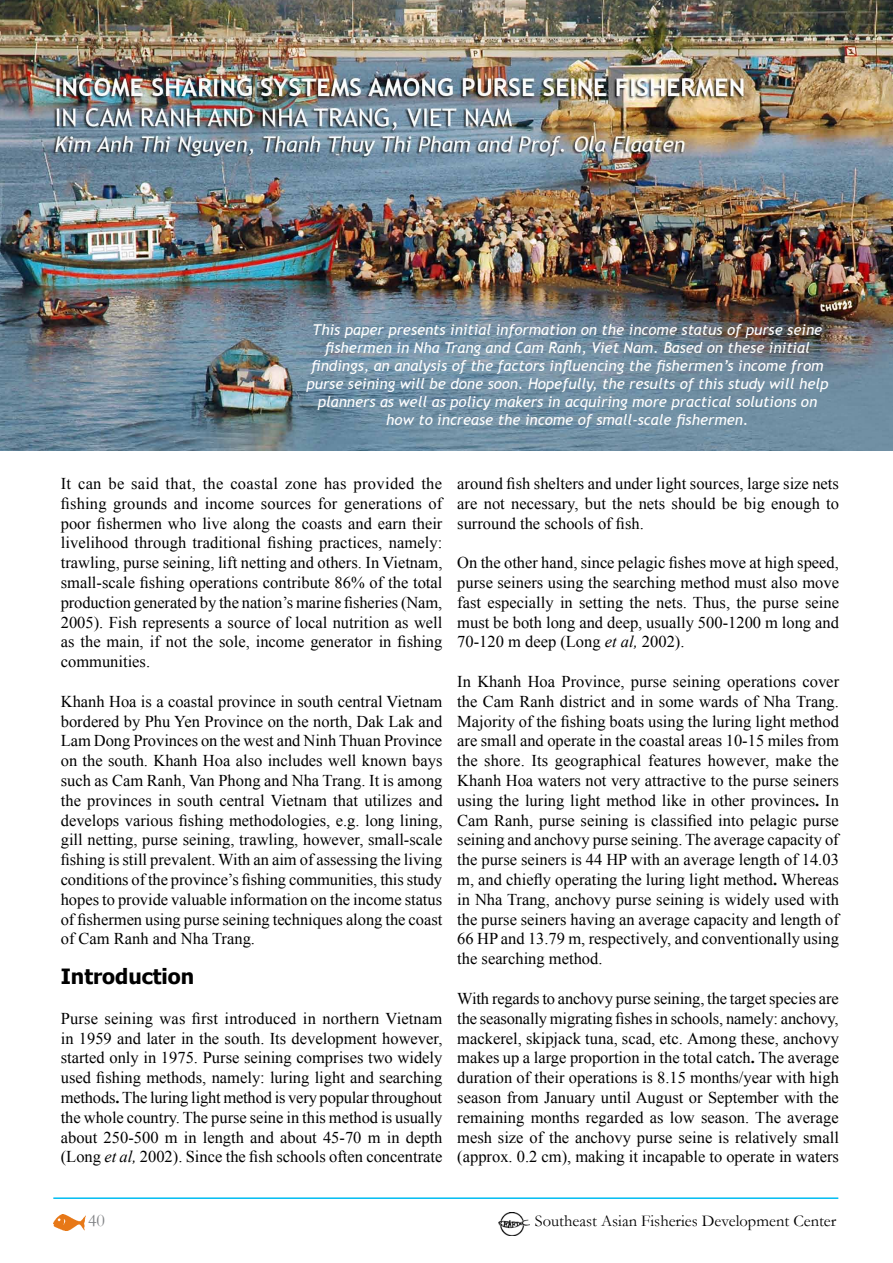
<style>
.page{position:relative;width:893px;height:1263px;background:#fff}
.page>*{position:absolute;margin:0;border:0;box-sizing:border-box;transform-origin:0 0}
.t1{font:700 21px "Tahoma";color:#000}
.t2{font:18px "Garamond";color:#808285}
.t3{font:16.5px/19.8px "Times New Roman";color:#000;text-align:justify}
.t4{font:16.5px "Garamond";color:#000}
.t5{font:italic 15px/18px "Trebuchet MS";color:#fff;text-align:center}
.s1{font-weight:700}
.s2{font-style:italic}
</style>
<div class="page">
<img style="left:53px;top:1214px;width:32px;height:16px">
<img style="left:499px;top:1213px;width:30px;height:22px">
<hr style="left:53px;top:1197px;width:785px;height:2px;background:#00bdf2">
<img style="left:0;top:0;width:893px;height:450px">
<p class="t5" style="left:306px;top:321px;width:524px">This paper presents initial information on the income status of purse seine fishermen in Nha Trang and Cam Ranh, Viet Nam. Based on these initial findings, an analysis of the factors influencing the fishermen’s income from purse seining will be done soon. Hopefully, the results of this study will help planners as well as policy makers in acquiring more practical solutions on how to increase the income of small-scale fishermen.</p>
<p class="t3" style="left:61px;top:473px;width:383px">It can be said that, the coastal zone has provided the fishing grounds and income sources for generations of poor fishermen who live along the coasts and earn their livelihood through traditional fishing practices, namely: trawling, purse seining, lift netting and others. In Vietnam, small-scale fishing operations contribute 86% of the total production generated by the nation’s marine fisheries (Nam, 2005). Fish represents a source of local nutrition as well as the main, if not the sole, income generator in fishing communities.</p>
<p class="t3" style="left:61px;top:691px;width:383px">Khanh Hoa is a coastal province in south central Vietnam bordered by Phu Yen Province on the north, Dak Lak and Lam Dong Provinces on the west and Ninh Thuan Province on the south. Khanh Hoa also includes well known bays such as Cam Ranh, Van Phong and Nha Trang. It is among the provinces in south central Vietnam that utilizes and develops various fishing methodologies, e.g. long lining, gill netting, purse seining, trawling, however, small-scale fishing is still prevalent. With an aim of assessing the living conditions of the province’s fishing communities, this study hopes to provide valuable information on the income status of fishermen using purse seining techniques along the coast of Cam Ranh and Nha Trang.</p>
<p class="t1" style="left:61px;top:962px;width:135px">Introduction</p>
<p class="t3" style="left:61px;top:1008px;width:383px">Purse seining was first introduced in northern Vietnam in 1959 and later in the south. Its development however, started only in 1975. Purse seining comprises two widely used fishing methods, namely: luring light and searching methods<span class="s1">.</span> The luring light method is very popular throughout the whole country. The purse seine in this method is usually about 250-500 m in length and about 45-70 m in depth (Long <span class="s2">et al,</span> 2002). Since the fish schools often concentrate</p>
<p class="t3" style="left:457px;top:473px;width:383px">around fish shelters and under light sources, large size nets are not necessary, but the nets should be big enough to surround the schools of fish.</p>
<p class="t3" style="left:457px;top:552px;width:383px">On the other hand, since pelagic fishes move at high speed, purse seiners using the searching method must also move fast especially in setting the nets. Thus, the purse seine must be both long and deep, usually 500-1200 m long and 70-120 m deep (Long <span class="s2">et al,</span> 2002).</p>
<p class="t3" style="left:457px;top:671px;width:383px">In Khanh Hoa Province, purse seining operations cover the Cam Ranh district and in some wards of Nha Trang.<br>Majority of the fishing boats using the luring light method are small and operate in the coastal areas 10-15 miles from the shore. Its geographical features however, make the Khanh Hoa waters not very attractive to the purse seiners using the luring light method like in other provinces<span class="s1">.</span> In Cam Ranh, purse seining is classified into pelagic purse seining and anchovy purse seining. The average capacity of the purse seiners is 44 HP with an average length of 14.03 m, and chiefly operating the luring light method<span class="s1">.</span> Whereas in Nha Trang, anchovy purse seining is widely used with the purse seiners having an average capacity and length of 66 HP and 13.79 m, respectively, and conventionally using the searching method.</p>
<p class="t3" style="left:457px;top:988px;width:383px">With regards to anchovy purse seining, the target species are the seasonally migrating fishes in schools, namely: anchovy, mackerel, skipjack tuna, scad, etc. Among these, anchovy makes up a large proportion in the total catch<span class="s1">.</span> The average duration of their operations is 8.15 months/year with high season from January until August or September with the remaining months regarded as low season. The average mesh size of the anchovy purse seine is relatively small (approx. 0.2 cm), making it incapable to operate in waters</p>
<p class="t2" style="left:88px;top:1210px;width:18px">40</p>
<p class="t4" style="left:535px;top:1211px;width:303px">Southeast Asian Fisheries Development Center</p>
</div>
